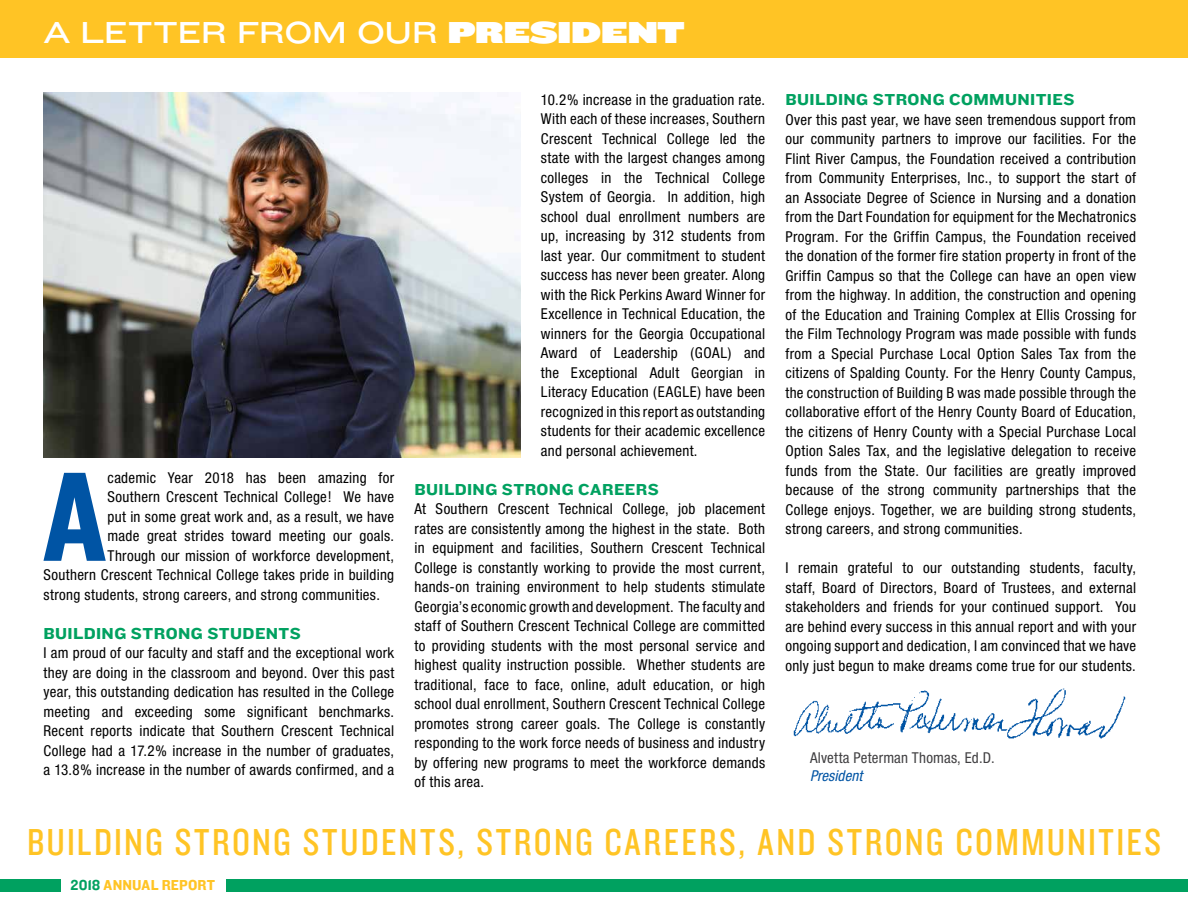
<style>
.page{position:relative;width:1188px;height:918px;background:#fff}
.page>*{position:absolute;margin:0;border:0;box-sizing:border-box;transform-origin:0 0}
.t1{font:132.15px "Knockout HTF50 Welterweight";color:#0054a4}
.t2{font:39px "Knockout HTF29 Junior Liteweight";letter-spacing:.06em;color:#ffc425}
.t3{font:31.5px "Knockout HTF34 Junior Sumo";letter-spacing:-.015em;color:#fff}
.t4{font:16.5px "Knockout HTF52 Cruiserweight";letter-spacing:.02em;color:#00a160}
.t5{font:condensed 15px/19.5px "Helvetica Neue";letter-spacing:.02em;color:#000;text-align:justify}
.t6{font:condensed 15px "Helvetica Neue";letter-spacing:.015em;color:#414042}
.t7{font:15px "Knockout HTF51 Middleweight";letter-spacing:.005em;color:#ffc425}
.t8{font:italic condensed 15px "Helvetica Neue LT Std";letter-spacing:.01em;color:#0054a4}
.s1{font-family:"Knockout HTF94 Ultmt Sumo"}
.s2{color:#00a160}
</style>
<div class="page">
<hr style="left:1187px;top:27px;width:1px;height:837px;background:#0054a4">
<img style="left:793px;top:688px;width:333px;height:51px">
<img style="left:44px;top:93px;width:477px;height:365px">
<div style="left:0;top:0;width:1188px;height:58px;background:#ffc425"></div>
<div style="left:226px;top:879px;width:962px;height:13px;background:#00a160"></div>
<div style="left:0;top:879px;width:61px;height:13px;background:#00a160"></div>
<h3 class="t3" style="left:44px;top:15px;width:643px">A LETTER FROM OUR <span class="s1">PRESIDENT</span></h3>
<h1 class="t1" style="left:43px;top:448px;width:65px">A</h1>
<p class="t5" style="left:108px;top:468px;width:288px">cademic Year 2018 has been amazing for</p>
<p class="t5" style="left:108px;top:487px;width:288px">Southern Crescent Technical College! We have</p>
<p class="t5" style="left:108px;top:507px;width:288px">put in some great work and, as a result, we have</p>
<p class="t5" style="left:108px;top:526px;width:288px">made great strides toward meeting our goals.</p>
<p class="t5" style="left:108px;top:546px;width:288px">Through our mission of workforce development,</p>
<p class="t5" style="left:43px;top:565px;width:352px">Southern Crescent Technical College takes pride in building</p>
<p class="t5" style="left:43px;top:585px;width:338px">strong students, strong careers, and strong communities.</p>
<p class="t4" style="left:44px;top:624px;width:259px">BUILDING STRONG STUDENTS</p>
<p class="t5" style="left:44px;top:643px;width:352px">I am proud of our faculty and staff and the exceptional work they are doing in the classroom and beyond. Over this past year, this outstanding dedication has resulted in the College meeting and exceeding some significant benchmarks.<br>Recent reports indicate that Southern Crescent Technical College had a 17.2% increase in the number of graduates, a 13.8% increase in the number of awards confirmed, and a</p>
<p class="t5" style="left:541px;top:89px;width:226px">10.2% increase in the graduation rate.<br>With each of these increases, Southern Crescent Technical College led the state with the largest changes among colleges in the Technical College System of Georgia. In addition, high school dual enrollment numbers are up, increasing by 312 students from last year. Our commitment to student success has never been greater. Along with the Rick Perkins Award Winner for Excellence in Technical Education, the winners for the Georgia Occupational Award of Leadership (GOAL) and the Exceptional Adult Georgian in Literacy Education (EAGLE) have been recognized in this report as outstanding students for their academic excellence and personal achievement.</p>
<p class="t4" style="left:414px;top:480px;width:246px">BUILDING STRONG CAREERS</p>
<p class="t5" style="left:414px;top:499px;width:352px">At Southern Crescent Technical College, job placement rates are consistently among the highest in the state. Both in equipment and facilities, Southern Crescent Technical College is constantly working to provide the most current, hands-on training environment to help students stimulate Georgia’s economic growth and development. The faculty and staff of Southern Crescent Technical College are committed to providing students with the most personal service and highest quality instruction possible. Whether students are traditional, face to face, online, adult education, or high school dual enrollment, Southern Crescent Technical College promotes strong career goals. The College is constantly responding to the work force needs of business and industry by offering new programs to meet the workforce demands of this area.</p>
<p class="t4" style="left:785px;top:91px;width:291px">BUILDING STRONG COMMUNITIES</p>
<p class="t5" style="left:785px;top:109px;width:352px">Over this past year, we have seen tremendous support from our community partners to improve our facilities. For the Flint River Campus, the Foundation received a contribution from Community Enterprises, Inc., to support the start of an Associate Degree of Science in Nursing and a donation from the Dart Foundation for equipment for the Mechatronics Program. For the Griffin Campus, the Foundation received the donation of the former fire station property in front of the Griffin Campus so that the College can have an open view from the highway. In addition, the construction and opening of the Education and Training Complex at Ellis Crossing for the Film Technology Program was made possible with funds from a Special Purchase Local Option Sales Tax from the citizens of Spalding County. For the Henry County Campus, the construction of Building B was made possible through the collaborative effort of the Henry County Board of Education, the citizens of Henry County with a Special Purchase Local Option Sales Tax, and the legislative delegation to receive funds from the State. Our facilities are greatly improved because of the strong community partnerships that the College enjoys. Together, we are building strong students, strong careers, and strong communities.</p>
<p class="t5" style="left:785px;top:558px;width:352px">I remain grateful to our outstanding students, faculty, staff, Board of Directors, Board of Trustees, and external stakeholders and friends for your continued support. You are behind every success in this annual report and with your ongoing support and dedication, I am convinced that we have only just begun to make dreams come true for our students.</p>
<p class="t6" style="left:810px;top:749px;width:186px">Alvetta Peterman Thomas, Ed.D.</p>
<p class="t8" style="left:810px;top:767px;width:54px">President</p>
<h2 class="t2" style="left:27px;top:822px;width:1135px">BUILDING STRONG STUDENTS, STRONG CAREERS, AND STRONG COMMUNITIES</h2>
<p class="t7" style="left:71px;top:877px;width:146px"><span class="s2">2018</span> ANNUAL REPORT</p>
</div>
